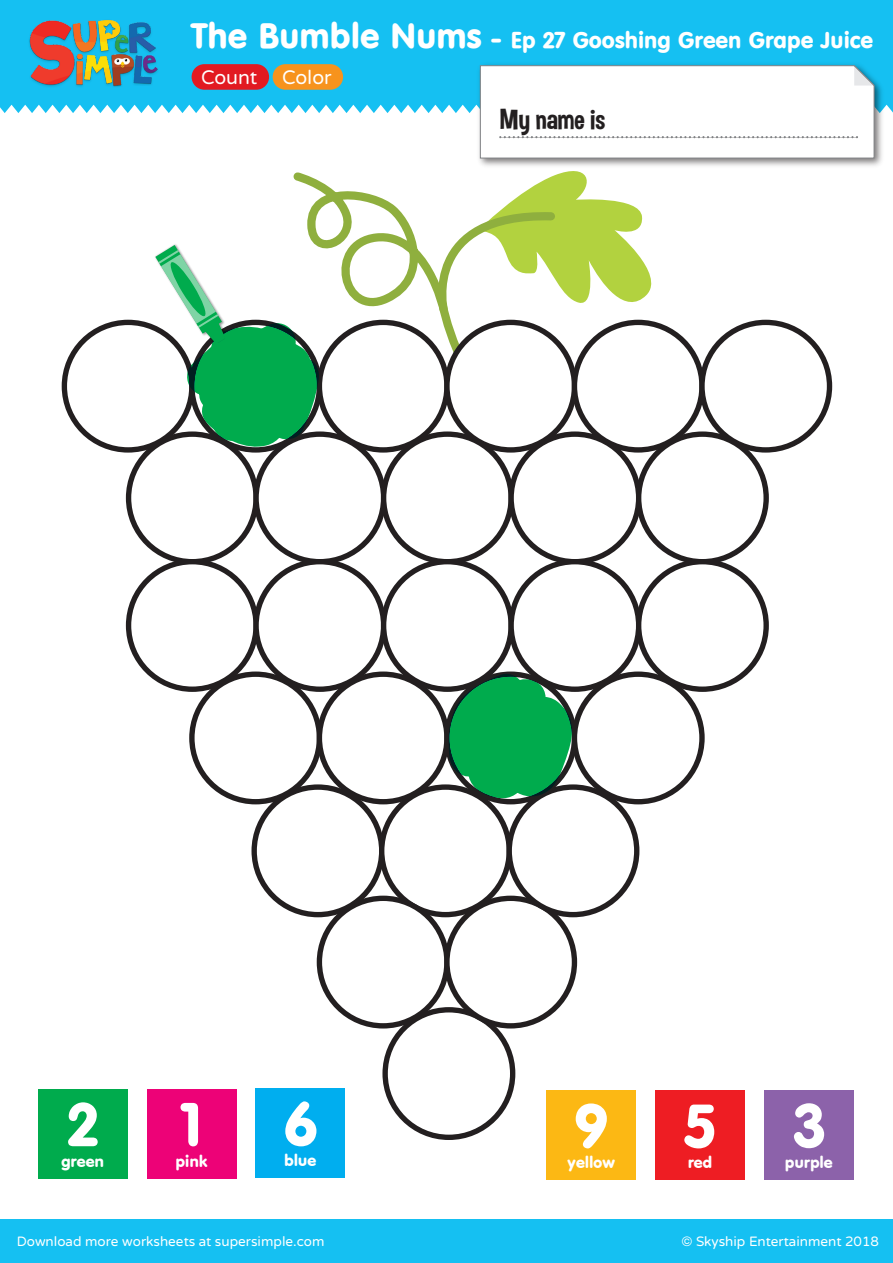
<style>
.page{position:relative;width:893px;height:1263px;background:#fff}
.page>*{position:absolute;margin:0;border:0;box-sizing:border-box;transform-origin:0 0}
.t1{font:64.2px "VAG Round";color:#fff}
.t2{font:28.5px "Dimbo";letter-spacing:.01em;color:#231f20}
.t3{font:22.5px "VAG Rounded TL";color:#fff}
.t4{font:19.5px "Varela Round";color:#fff}
.t5{font:16.95px "VAG Round";letter-spacing:-.02em;color:#fff}
.t6{font:13.5px "Varela Round";color:#fff}
.s1{font-size:34.5px}
.s2{font-size:27px}
</style>
<div class="page">
<div style="left:62px;top:320px;width:133px;height:133px;border:5px solid #231f20;border-radius:50%"></div>
<div style="left:129px;top:434px;width:127px;height:128px;background:#fff;border-radius:50%"></div>
<div style="left:126px;top:431px;width:133px;height:133px;border:5px solid #231f20;border-radius:50%"></div>
<div style="left:253px;top:431px;width:133px;height:133px;border:5px solid #231f20;border-radius:50%"></div>
<div style="left:381px;top:431px;width:133px;height:133px;border:5px solid #231f20;border-radius:50%"></div>
<div style="left:508px;top:431px;width:133px;height:133px;border:5px solid #231f20;border-radius:50%"></div>
<div style="left:636px;top:431px;width:133px;height:133px;border:5px solid #231f20;border-radius:50%"></div>
<div style="left:126px;top:559px;width:133px;height:133px;border:5px solid #231f20;border-radius:50%"></div>
<div style="left:253px;top:559px;width:133px;height:133px;border:5px solid #231f20;border-radius:50%"></div>
<div style="left:381px;top:559px;width:133px;height:133px;border:5px solid #231f20;border-radius:50%"></div>
<div style="left:508px;top:559px;width:133px;height:133px;border:5px solid #231f20;border-radius:50%"></div>
<div style="left:636px;top:559px;width:133px;height:133px;border:5px solid #231f20;border-radius:50%"></div>
<div style="left:192px;top:674px;width:127px;height:128px;background:#fff;border-radius:50%"></div>
<div style="left:189px;top:671px;width:133px;height:133px;border:5px solid #231f20;border-radius:50%"></div>
<div style="left:319px;top:674px;width:128px;height:128px;background:#fff;border-radius:50%"></div>
<div style="left:317px;top:671px;width:133px;height:133px;border:5px solid #231f20;border-radius:50%"></div>
<div style="left:444px;top:671px;width:133px;height:133px;border:5px solid #231f20;border-radius:50%"></div>
<div style="left:574px;top:674px;width:128px;height:128px;background:#fff;border-radius:50%"></div>
<div style="left:572px;top:671px;width:133px;height:133px;border:5px solid #231f20;border-radius:50%"></div>
<div style="left:254px;top:787px;width:128px;height:128px;background:#fff;border-radius:50%"></div>
<div style="left:251px;top:784px;width:133px;height:133px;border:5px solid #231f20;border-radius:50%"></div>
<div style="left:382px;top:787px;width:127px;height:128px;background:#fff;border-radius:50%"></div>
<div style="left:379px;top:784px;width:133px;height:133px;border:5px solid #231f20;border-radius:50%"></div>
<div style="left:319px;top:898px;width:128px;height:128px;background:#fff;border-radius:50%"></div>
<div style="left:317px;top:896px;width:133px;height:132px;border:5px solid #231f20;border-radius:50%"></div>
<div style="left:385px;top:1010px;width:128px;height:127px;background:#fff;border-radius:50%"></div>
<div style="left:382px;top:1007px;width:133px;height:133px;border:5px solid #231f20;border-radius:50%"></div>
<div style="left:447px;top:898px;width:127px;height:128px;background:#fff;border-radius:50%"></div>
<div style="left:444px;top:896px;width:133px;height:132px;border:5px solid #231f20;border-radius:50%"></div>
<div style="left:509px;top:787px;width:128px;height:128px;background:#fff;border-radius:50%"></div>
<div style="left:507px;top:784px;width:132px;height:133px;border:5px solid #231f20;border-radius:50%"></div>
<svg style="left:449px;top:674px;width:123px;height:124px;background:#20a15a"></svg>
<div style="left:0;top:0;width:893px;height:113px;background:#15c0f2"></div>
<div style="left:0;top:1219px;width:893px;height:44px;background:#15c0f2"></div>
<img style="left:15px;top:0;width:161px;height:113px">
<img style="left:474px;top:59px;width:412px;height:107px">
<svg style="left:155px;top:65px;width:720px;height:382px"></svg>
<div style="left:547px;top:1090px;width:89px;height:90px;background:#fcb814"></div>
<div style="left:38px;top:1089px;width:89px;height:90px;background:#00ab4d"></div>
<div style="left:147px;top:1089px;width:89px;height:89px;background:#ed0277"></div>
<div style="left:256px;top:1088px;width:89px;height:90px;background:#00aeef"></div>
<div style="left:192px;top:64px;width:77px;height:26px;background:#e21a21;border-radius:13px"></div>
<div style="left:273px;top:64px;width:70px;height:26px;background:#f7931d;border-radius:13px"></div>
<div style="left:655px;top:1090px;width:90px;height:90px;background:#ee1d23"></div>
<div style="left:764px;top:1090px;width:90px;height:89px;background:#8c62aa"></div>
<h3 class="t3" style="left:191px;top:26px;width:683px"><span class="s1">The Bumble Nums</span> <span class="s2">-</span> Ep 27 Gooshing Green Grape Juice</h3>
<h3 class="t4" style="left:201px;top:66px;width:58px">Count</h3>
<h3 class="t4" style="left:282px;top:66px;width:51px">Color</h3>
<h2 class="t2" style="left:500px;top:102px;width:107px">My name is</h2>
<h1 class="t1" style="left:65px;top:1088px;width:38px">2</h1>
<p class="t5" style="left:61px;top:1152px;width:45px">green</p>
<h1 class="t1" style="left:174px;top:1088px;width:38px">1</h1>
<p class="t5" style="left:175px;top:1151px;width:34px">pink</p>
<h1 class="t1" style="left:282px;top:1087px;width:38px">6</h1>
<p class="t5" style="left:284px;top:1151px;width:34px">blue</p>
<h1 class="t1" style="left:573px;top:1089px;width:38px">9</h1>
<p class="t5" style="left:567px;top:1153px;width:50px">yellow</p>
<h1 class="t1" style="left:682px;top:1089px;width:38px">5</h1>
<p class="t5" style="left:688px;top:1153px;width:26px">red</p>
<h1 class="t1" style="left:791px;top:1089px;width:38px">3</h1>
<p class="t5" style="left:785px;top:1153px;width:50px">purple</p>
<p class="t6" style="left:17px;top:1234px;width:309px">Download more worksheets at supersimple.com</p>
<p class="t6" style="left:681px;top:1234px;width:199px">© Skyship Entertainment 2018</p>
</div>
